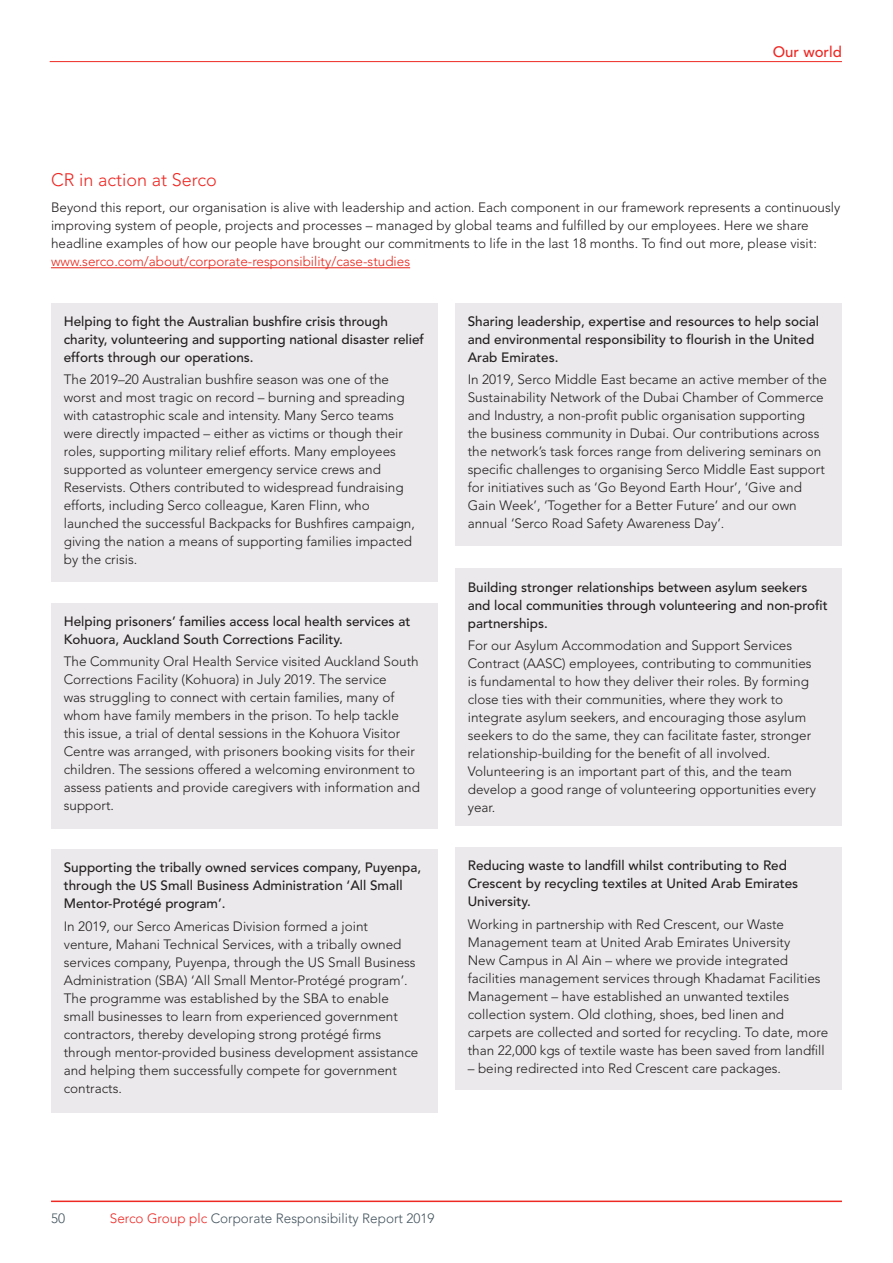
<style>
.page{position:relative;width:893px;height:1263px;background:#fff}
.page>*{position:absolute;margin:0;border:0;box-sizing:border-box;transform-origin:0 0}
.Subhead{font:300 18px "Avenir LT Std";color:#ee2823}
.Sub_header_top{font:500 15px "Avenir LT Std";color:#ee2823}
.Body_Copy{font:300 13.5px/18px "Avenir LT Std";color:#231f20}
.Emphisis_spaced_medi{font:500 13.5px/18px "Avenir LT Std";color:#231f20}
.t1{font:300 13.5px "Avenir LT Pro";color:#45555f}
.s1{color:#e72419}
.s2{color:#ee2823}
</style>
<div class="page">
<hr style="left:51px;top:1200px;width:791px;height:2px;background:#ee2823">
<div style="left:51px;top:849px;width:387px;height:264px;background:#ebe9eb"></div>
<div style="left:455px;top:847px;width:387px;height:243px;background:#ebe9eb"></div>
<hr style="left:50px;top:61px;width:792px;height:1px;background:#ee2823">
<hr style="left:51px;top:267px;width:359px;height:1px;background:#e72419">
<div style="left:51px;top:303px;width:387px;height:279px;background:#ebe9eb"></div>
<div style="left:455px;top:569px;width:387px;height:257px;background:#ebe9eb"></div>
<div style="left:455px;top:303px;width:387px;height:242px;background:#ebe9eb"></div>
<div style="left:51px;top:603px;width:387px;height:225px;background:#ebe9eb"></div>
<p class="Sub_header_top" style="left:773px;top:43px;width:71px">Our world</p>
<p class="Subhead" style="left:51px;top:169px;width:167px">CR in action at Serco</p>
<p class="Body_Copy" style="left:51px;top:199px;width:791px">Beyond this report, our organisation is alive with leadership and action. Each component in our framework represents a continuously improving system of people, projects and processes – managed by global teams and fulfilled by our employees. Here we share headline examples of how our people have brought our commitments to life in the last 18 months. To find out more, please visit: <span class="s1">www.serco.com/about/corporate-responsibility/case-studies</span></p>
<p class="Emphisis_spaced_medi" style="left:64px;top:313px;width:362px">Helping to fight the Australian bushfire crisis through charity, volunteering and supporting national disaster relief efforts through our operations.</p>
<p class="Body_Copy" style="left:64px;top:371px;width:353px">The 2019–20 Australian bushfire season was one of the worst and most tragic on record – burning and spreading with catastrophic scale and intensity. Many Serco teams were directly impacted – either as victims or though their roles, supporting military relief efforts. Many employees supported as volunteer emergency service crews and Reservists. Others contributed to widespread fundraising efforts, including Serco colleague, Karen Flinn, who launched the successful Backpacks for Bushfires campaign, giving the nation a means of supporting families impacted by the crisis.</p>
<p class="Emphisis_spaced_medi" style="left:64px;top:612px;width:348px">Helping prisoners’ families access local health services at<br>Kohuora, Auckland South Corrections Facility.</p>
<p class="Body_Copy" style="left:64px;top:652px;width:358px">The Community Oral Health Service visited Auckland South Corrections Facility (Kohuora) in July 2019. The service<br>was struggling to connect with certain families, many of whom have family members in the prison. To help tackle this issue, a trial of dental sessions in the Kohuora Visitor Centre was arranged, with prisoners booking visits for their children. The sessions offered a welcoming environment to assess patients and provide caregivers with information and support.</p>
<p class="Emphisis_spaced_medi" style="left:64px;top:859px;width:359px">Supporting the tribally owned services company, Puyenpa, through the US Small Business Administration ‘All Small<br>Mentor-Protégé program’.</p>
<p class="Body_Copy" style="left:64px;top:917px;width:356px">In 2019, our Serco Americas Division formed a joint venture, Mahani Technical Services, with a tribally owned services company, Puyenpa, through the US Small Business Administration (SBA) ‘All Small Mentor-Protégé program’.<br>The programme was established by the SBA to enable small businesses to learn from experienced government contractors, thereby developing strong protégé firms through mentor-provided business development assistance and helping them successfully compete for government contracts.</p>
<p class="Emphisis_spaced_medi" style="left:468px;top:313px;width:353px">Sharing leadership, expertise and resources to help social and environmental responsibility to flourish in the United<br>Arab Emirates.</p>
<p class="Body_Copy" style="left:468px;top:371px;width:361px">In 2019, Serco Middle East became an active member of the Sustainability Network of the Dubai Chamber of Commerce and Industry, a non-profit public organisation supporting the business community in Dubai. Our contributions across the network’s task forces range from delivering seminars on specific challenges to organising Serco Middle East support for initiatives such as ‘Go Beyond Earth Hour’, ‘Give and Gain Week’, ‘Together for a Better Future’ and our own annual ‘Serco Road Safety Awareness Day’.</p>
<p class="Emphisis_spaced_medi" style="left:468px;top:578px;width:361px">Building stronger relationships between asylum seekers and local communities through volunteering and non-profit partnerships.</p>
<p class="Body_Copy" style="left:468px;top:636px;width:350px">For our Asylum Accommodation and Support Services Contract (AASC) employees, contributing to communities is fundamental to how they deliver their roles. By forming close ties with their communities, where they work to integrate asylum seekers, and encouraging those asylum seekers to do the same, they can facilitate faster, stronger relationship-building for the benefit of all involved.<br>Volunteering is an important part of this, and the team develop a good range of volunteering opportunities every year.</p>
<p class="Emphisis_spaced_medi" style="left:468px;top:857px;width:332px">Reducing waste to landfill whilst contributing to Red<br>Crescent by recycling textiles at United Arab Emirates<br>University.</p>
<p class="Body_Copy" style="left:468px;top:915px;width:362px">Working in partnership with Red Crescent, our Waste Management team at United Arab Emirates University<br>New Campus in Al Ain – where we provide integrated facilities management services through Khadamat Facilities Management – have established an unwanted textiles collection system. Old clothing, shoes, bed linen and carpets are collected and sorted for recycling. To date, more than 22,000 kgs of textile waste has been saved from landfill</p>
<p class="Body_Copy" style="left:468px;top:1059px;width:315px">– being redirected into Red Crescent care packages.</p>
<p class="t1" style="left:51px;top:1210px;width:16px">50</p>
<p class="t1" style="left:110px;top:1210px;width:326px"><span class="s2">Serco Group plc</span> Corporate Responsibility Report 2019</p>
</div>
